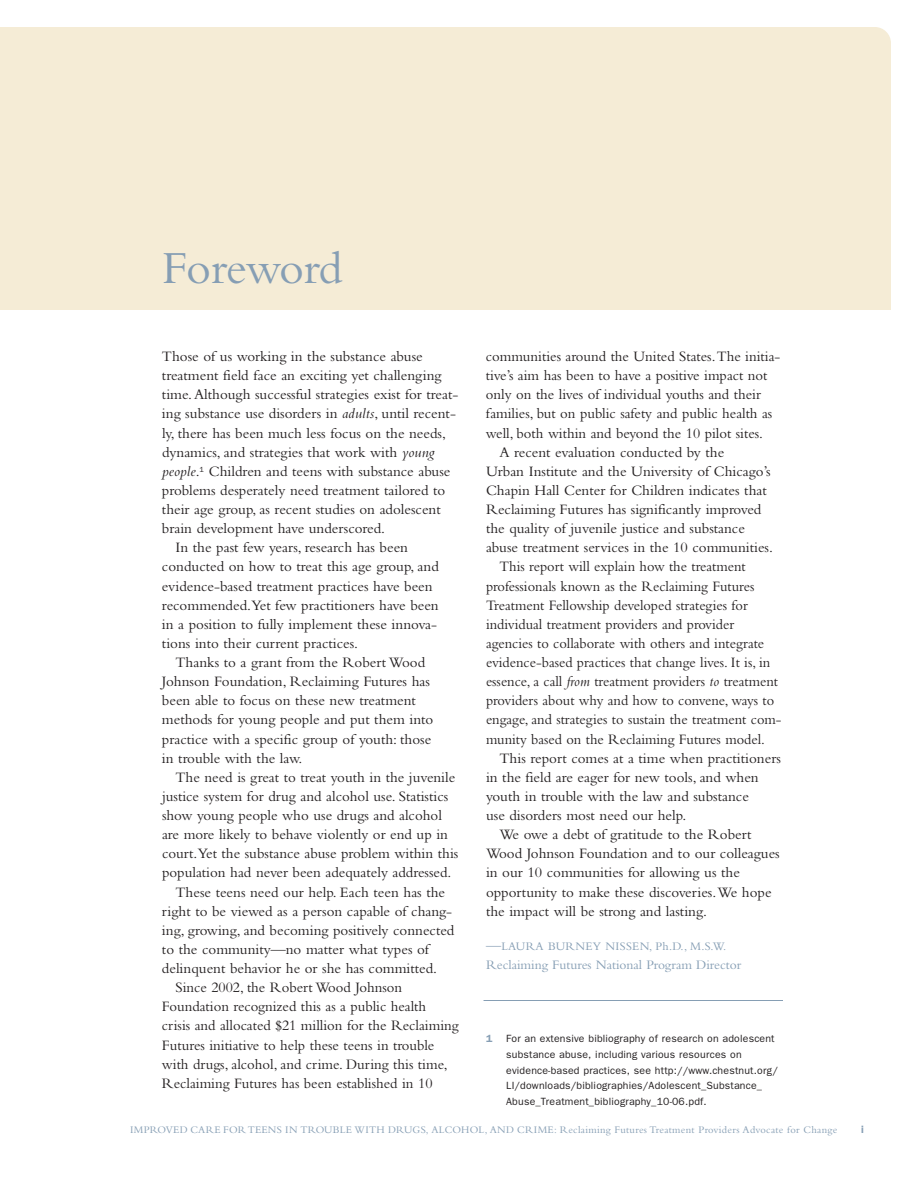
<style>
.page{position:relative;width:918px;height:1188px;background:#fff}
.page>*{position:absolute;margin:0;border:0;box-sizing:border-box;transform-origin:0 0}
.t1{font:48px "Bembo";letter-spacing:-.025em;color:#869eb4}
.t2{font:15px "Bembo";color:#231f20}
.t3{font:15px "Bembo";color:#231f20;scale:.96 1}
.t4{font:13.5px "Bembo";color:#869eb4}
.t5{font:12px "Bembo";letter-spacing:.025em;color:#869eb4}
.t6{font:10.5px/15.8px "Franklin Gothic";letter-spacing:.02em;color:#231f20}
.t7{font:10.5px "Bembo";letter-spacing:.03em;color:#869eb4}
.t8{font:600 10.5px "Franklin Gothic";color:#869eb4}
.s1{font-style:italic}
.s2{font-size:15px}
</style>
<div class="page">
<div style="left:0;top:27px;width:891px;height:283px;background:#f5ecd6"></div>
<hr style="left:484px;top:1000px;width:299px;height:1px;background:#869eb4">
<h1 class="t1" style="left:162px;top:251px;width:182px">Foreword</h1>
<p class="t2" style="left:162px;top:351px;width:262px">Those of us working in the substance abuse</p>
<p class="t2" style="left:162px;top:370px;width:281px">treatment field face an exciting yet challenging</p>
<p class="t2" style="left:162px;top:389px;width:298px">time.Although successful strategies exist for treat-</p>
<p class="t2" style="left:162px;top:408px;width:295px">ing substance use disorders in <span class="s1">adults</span>, until recent-</p>
<p class="t2" style="left:162px;top:427px;width:286px">ly, there has been much less focus on the needs,</p>
<p class="t2" style="left:162px;top:447px;width:274px">dynamics, and strategies that work with <span class="s1">young</span></p>
<p class="t2" style="left:162px;top:466px;width:290px"><span class="s1">people</span>.<sup>1</sup> Children and teens with substance abuse</p>
<p class="t2" style="left:162px;top:485px;width:285px">problems desperately need treatment tailored to</p>
<p class="t2" style="left:162px;top:504px;width:280px">their age group, as recent studies on adolescent</p>
<p class="t2" style="left:162px;top:523px;width:225px">brain development have underscored.</p>
<p class="t2" style="left:175px;top:542px;width:234px">In the past few years, research has been</p>
<p class="t2" style="left:162px;top:561px;width:278px">conducted on how to treat this age group, and</p>
<p class="t2" style="left:162px;top:580px;width:272px">evidence-based treatment practices have been</p>
<p class="t2" style="left:162px;top:600px;width:278px">recommended.Yet few practitioners have been</p>
<p class="t2" style="left:162px;top:619px;width:276px">in a position to fully implement these innova-</p>
<p class="t2" style="left:162px;top:638px;width:198px">tions into their current practices.</p>
<p class="t2" style="left:175px;top:657px;width:251px">Thanks to a grant from the Robert Wood</p>
<p class="t2" style="left:162px;top:676px;width:269px">Johnson Foundation, Reclaiming Futures has</p>
<p class="t2" style="left:162px;top:695px;width:256px">been able to focus on these new treatment</p>
<p class="t2" style="left:162px;top:714px;width:273px">methods for young people and put them into</p>
<p class="t2" style="left:162px;top:733px;width:271px">practice with a specific group of youth: those</p>
<p class="t2" style="left:162px;top:753px;width:142px">in trouble with the law.</p>
<p class="t2" style="left:175px;top:772px;width:281px">The need is great to treat youth in the juvenile</p>
<p class="t2" style="left:162px;top:791px;width:288px">justice system for drug and alcohol use. Statistics</p>
<p class="t2" style="left:162px;top:810px;width:281px">show young people who use drugs and alcohol</p>
<p class="t2" style="left:162px;top:829px;width:288px">are more likely to behave violently or end up in</p>
<p class="t2" style="left:162px;top:848px;width:298px">court.Yet the substance abuse problem within this</p>
<p class="t2" style="left:162px;top:867px;width:291px">population had never been adequately addressed.</p>
<p class="t2" style="left:175px;top:886px;width:271px">These teens need our help. Each teen has the</p>
<p class="t2" style="left:162px;top:906px;width:292px">right to be viewed as a person capable of chang-</p>
<p class="t2" style="left:162px;top:925px;width:294px">ing, growing, and becoming positively connected</p>
<p class="t2" style="left:162px;top:944px;width:269px">to the community—no matter what types of</p>
<p class="t2" style="left:162px;top:963px;width:277px">delinquent behavior he or she has committed.</p>
<p class="t2" style="left:175px;top:982px;width:228px">Since 2002, the Robert Wood Johnson</p>
<p class="t2" style="left:162px;top:1001px;width:266px">Foundation recognized this as a public health</p>
<p class="t2" style="left:162px;top:1020px;width:298px">crisis and allocated $21 million for the Reclaiming</p>
<p class="t2" style="left:162px;top:1039px;width:274px">Futures initiative to help these teens in trouble</p>
<p class="t2" style="left:162px;top:1059px;width:287px">with drugs, alcohol, and crime. During this time,</p>
<p class="t2" style="left:162px;top:1078px;width:272px">Reclaiming Futures has been established in 10</p>
<p class="t2" style="left:486px;top:351px;width:296px">communities around the United States.The initia-</p>
<p class="t2" style="left:486px;top:370px;width:283px">tive’s aim has been to have a positive impact not</p>
<p class="t2" style="left:486px;top:389px;width:276px">only on the lives of individual youths and their</p>
<p class="t2" style="left:486px;top:408px;width:288px">families, but on public safety and public health as</p>
<p class="t2" style="left:486px;top:427px;width:279px">well, both within and beyond the 10 pilot sites.</p>
<p class="t2" style="left:500px;top:447px;width:226px">A recent evaluation conducted by the</p>
<p class="t2" style="left:486px;top:466px;width:286px">Urban Institute and the University of Chicago’s</p>
<p class="t2" style="left:486px;top:485px;width:282px">Chapin Hall Center for Children indicates that</p>
<p class="t2" style="left:486px;top:504px;width:277px">Reclaiming Futures has significantly improved</p>
<p class="t2" style="left:486px;top:523px;width:260px">the quality of juvenile justice and substance</p>
<p class="t2" style="left:486px;top:542px;width:289px">abuse treatment services in the 10 communities.</p>
<p class="t3" style="left:500px;top:561px;width:258px">This report will explain how the treatment</p>
<p class="t3" style="left:486px;top:580px;width:281px">professionals known as the Reclaiming Futures</p>
<p class="t3" style="left:486px;top:600px;width:274px">Treatment Fellowship developed strategies for</p>
<p class="t3" style="left:486px;top:619px;width:260px">individual treatment providers and provider</p>
<p class="t3" style="left:486px;top:638px;width:291px">agencies to collaborate with others and integrate</p>
<p class="t3" style="left:486px;top:657px;width:298px">evidence-based practices that change lives. It is, in</p>
<p class="t3" style="left:486px;top:676px;width:306px">essence, a call <span class="s1">from</span> treatment providers <span class="s1">to</span> treatment</p>
<p class="t3" style="left:486px;top:695px;width:302px">providers about why and how to convene, ways to</p>
<p class="t3" style="left:486px;top:714px;width:310px">engage, and strategies to sustain the treatment com-</p>
<p class="t3" style="left:486px;top:733px;width:292px">munity based on the Reclaiming Futures model.</p>
<p class="t2" style="left:500px;top:753px;width:283px">This report comes at a time when practitioners</p>
<p class="t2" style="left:486px;top:772px;width:274px">in the field are eager for new tools, and when</p>
<p class="t2" style="left:486px;top:791px;width:264px">youth in trouble with the law and substance</p>
<p class="t2" style="left:486px;top:810px;width:202px">use disorders most need our help.</p>
<p class="t2" style="left:500px;top:829px;width:253px">We owe a debt of gratitude to the Robert</p>
<p class="t2" style="left:486px;top:848px;width:295px">Wood Johnson Foundation and to our colleagues</p>
<p class="t2" style="left:486px;top:867px;width:255px">in our 10 communities for allowing us the</p>
<p class="t2" style="left:486px;top:886px;width:287px">opportunity to make these discoveries.We hope</p>
<p class="t2" style="left:486px;top:906px;width:222px">the impact will be strong and lasting.</p>
<p class="t5" style="left:486px;top:942px;width:242px"><span class="s2">—</span>LAURA BURNEY NISSEN, Ph.D., M.S.W.</p>
<p class="t4" style="left:486px;top:960px;width:257px">Reclaiming Futures National Program Director</p>
<p class="t8" style="left:486px;top:1035px;width:8px">1</p>
<p class="t6" style="left:506px;top:1032px;width:273px">For an extensive bibliography of research on adolescent substance abuse, including various resources on evidence-based practices, see http://www.chestnut.org/ LI/downloads/bibliographies/Adolescent_Substance_ Abuse_Treatment_bibliography_10-06.pdf.</p>
<p class="t7" style="left:130px;top:1126px;width:709px">IMPROVED CARE FORTEENS IN TROUBLE WITH DRUGS, ALCOHOL, AND CRIME: Reclaiming Futures Treatment Providers Advocate for Change</p>
<p class="t8" style="left:861px;top:1126px;width:4px">i</p>
</div>
